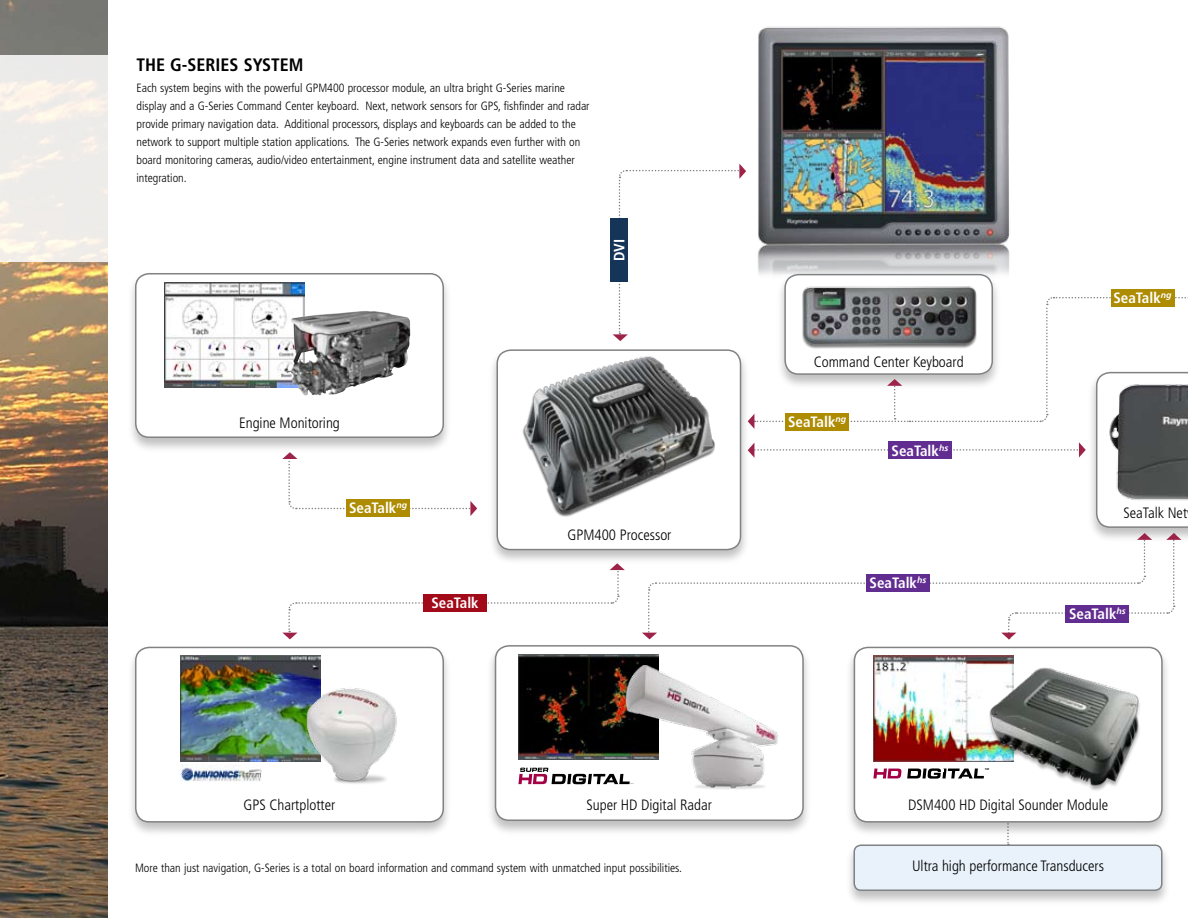
<style>
.page{position:relative;width:1188px;height:918px;background:#fff}
.page>*{position:absolute;margin:0;border:0;box-sizing:border-box;transform-origin:0 0}
.t1{font:700 condensed 18px "Frutiger";color:#000}
.t2{font:300 condensed 15px "Frutiger";color:#000}
.t3{font:700 condensed 15px "Frutiger";color:#fff}
.t4{font:300 condensed 12px/18px "Frutiger";color:#000}
.t5{font:italic 700 2.7px "Frutiger LT";color:#000}
</style>
<div class="page">
<img style="left:0;top:0;width:108px;height:918px">
<div style="left:0;top:55px;width:108px;height:207px;background:linear-gradient(to right,#f3efe9,#efece9)"></div>
<div style="left:845px;top:644px;width:327px;height:195px;background:#000;opacity:.25"></div>
<div style="left:854px;top:647px;width:308px;height:175px;background:#fff;border-radius:14px"></div>
<div style="left:854px;top:647px;width:309px;height:176px;border:2px solid #808284;border-radius:14px"></div>
<div style="left:486px;top:643px;width:328px;height:194px;background:#000;opacity:.25"></div>
<div style="left:496px;top:646px;width:307px;height:174px;background:#fff;border-radius:14px"></div>
<div style="left:495px;top:645px;width:309px;height:176px;border:2px solid #808284;border-radius:14px"></div>
<div style="left:126px;top:644px;width:328px;height:195px;background:#000;opacity:.25"></div>
<div style="left:136px;top:647px;width:307px;height:175px;background:#fff;border-radius:14px"></div>
<div style="left:135px;top:647px;width:309px;height:176px;border:2px solid #808284;border-radius:14px"></div>
<img style="left:758px;top:26px;width:251px;height:138px">
<img style="left:873px;top:656px;width:140px;height:105px">
<img style="left:980px;top:667px;width:160px;height:124px">
<svg style="left:873px;top:768px;width:111px;height:11px"></svg>
<img style="left:518px;top:654px;width:140px;height:105px">
<svg style="left:518px;top:768px;width:100px;height:16px"></svg>
<img style="left:619px;top:666px;width:159px;height:123px">
<img style="left:180px;top:656px;width:140px;height:105px">
<img style="left:286px;top:667px;width:111px;height:117px">
<div style="left:126px;top:271px;width:328px;height:183px;background:#000;opacity:.25"></div>
<div style="left:136px;top:274px;width:307px;height:163px;background:#fff;border-radius:14px"></div>
<div style="left:135px;top:273px;width:309px;height:165px;border:2px solid #808284;border-radius:14px"></div>
<img style="left:164px;top:282px;width:118px;height:106px">
<svg style="left:282px;top:164px;width:906px;height:475px"></svg>
<div style="left:611px;top:218px;width:17px;height:64px;background:#143557"></div>
<div style="left:866px;top:574px;width:64px;height:17px;background:#622d91"></div>
<div style="left:423px;top:594px;width:64px;height:17px;background:#a20a1a"></div>
<div style="left:1111px;top:289px;width:63px;height:17px;background:#ad8c02"></div>
<div style="left:785px;top:413px;width:64px;height:17px;background:#ad8c02"></div>
<div style="left:346px;top:500px;width:64px;height:17px;background:#ad8c02"></div>
<div style="left:1065px;top:605px;width:64px;height:17px;background:#622d91"></div>
<div style="left:844px;top:842px;width:328px;height:65px;background:#000;opacity:.25"></div>
<div style="left:854px;top:845px;width:308px;height:45px;background:#e9f1fa;border-radius:7px"></div>
<div style="left:854px;top:844px;width:308px;height:47px;border:2px solid #808284;border-radius:7px"></div>
<img style="left:180px;top:765px;width:81px;height:17px">
<div style="left:888px;top:442px;width:64px;height:17px;background:#622d91"></div>
<h1 class="t1" style="left:136px;top:54px;width:168px">The G-SERIES SYSTEM</h1>
<p class="t4" style="left:136px;top:79px;width:455px">Each system begins with the powerful GPM400 processor module, an ultra bright G-Series marine display and a G-Series Command Center keyboard. Next, network sensors for GPS, fishfinder and radar provide primary navigation data. Additional processors, displays and keyboards can be added to the network to support multiple station applications. The G-Series network expands even further with on board monitoring cameras, audio/video entertainment, engine instrument data and satellite weather integration.</p>
<p class="t3" style="left:610px;top:261px;width:23px;rotate:-90deg">DVI</p>
<p class="t2" style="left:239px;top:414px;width:102px">Engine Monitoring</p>
<p class="t3" style="left:349px;top:499px;width:60px">SeaTalk<sup>ng</sup></p>
<p class="t3" style="left:431px;top:594px;width:49px">SeaTalk</p>
<p class="t2" style="left:568px;top:526px;width:105px">GPM400 Processor</p>
<p class="t2" style="left:814px;top:353px;width:152px">Command Center Keyboard</p>
<p class="t3" style="left:788px;top:413px;width:60px">SeaTalk<sup>ng</sup></p>
<p class="t3" style="left:892px;top:441px;width:58px">SeaTalk<sup>hs</sup></p>
<p class="t3" style="left:870px;top:574px;width:58px">SeaTalk<sup>hs</sup></p>
<p class="t5" style="left:985px;top:768px;width:6px">TM</p>
<p class="t3" style="left:1113px;top:289px;width:60px">SeaTalk<sup>ng</sup></p>
<p class="t2" style="left:1123px;top:504px;width:65px">SeaTalk Net</p>
<p class="t3" style="left:1069px;top:605px;width:58px">SeaTalk<sup>hs</sup></p>
<p class="t2" style="left:244px;top:796px;width:93px">GPS Chartplotter</p>
<p class="t2" style="left:587px;top:796px;width:127px">Super HD Digital Radar</p>
<p class="t2" style="left:908px;top:796px;width:201px">DSM400 HD Digital Sounder Module</p>
<p class="t4" style="left:135px;top:859px;width:548px">More than just navigation, G-Series is a total on board information and command system with unmatched input possibilities.</p>
<p class="t2" style="left:912px;top:858px;width:193px">Ultra high performance Transducers</p>
</div>
